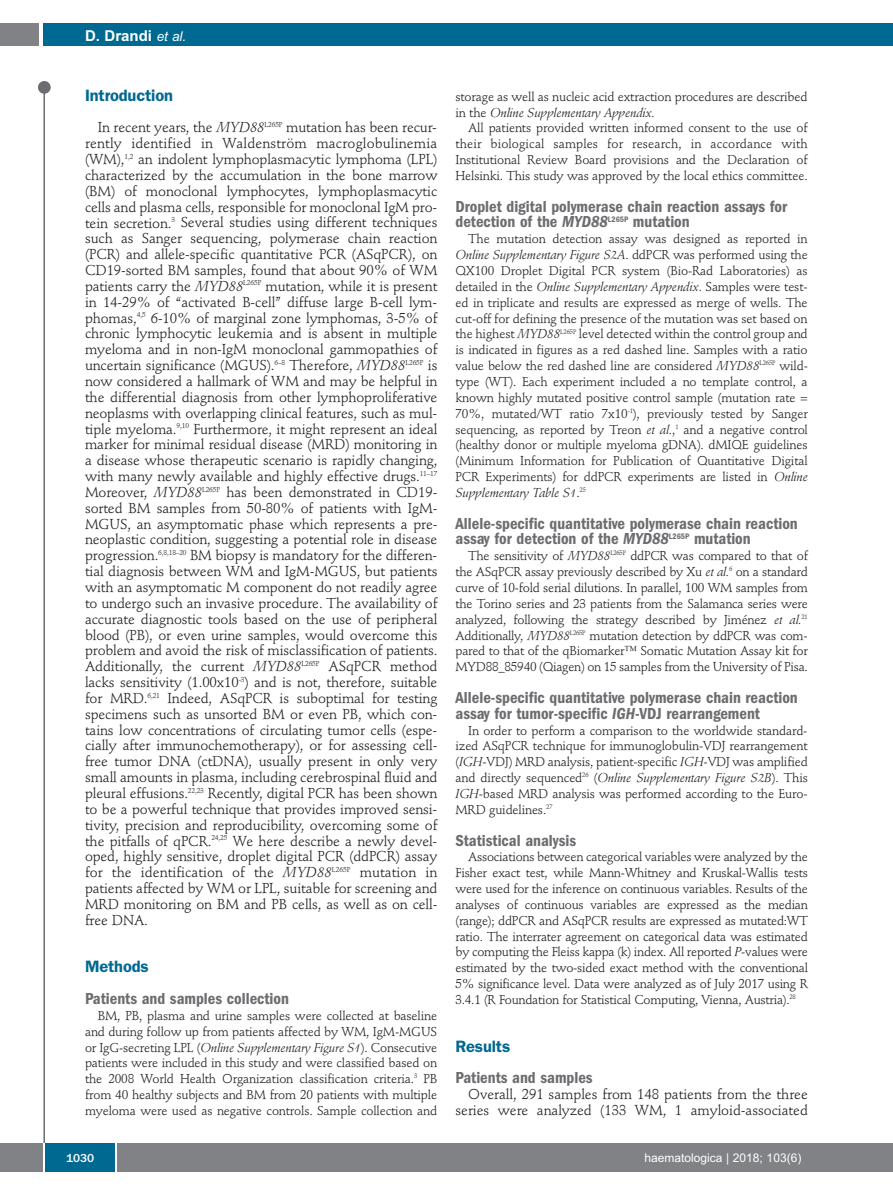
<style>
.page{position:relative;width:893px;height:1191px;background:#fff}
.page>*{position:absolute;margin:0;border:0;box-sizing:border-box;transform-origin:0 0}
.t1{font:600 condensed 16.5px/15.9px "Franklin Gothic";color:#6c6d70}
.t2{font:600 16.5px "Franklin Gothic";letter-spacing:-.01em;color:#006991}
.t3{font:700 15px "Arial";color:#fff}
.t4{font:14.25px/15.9px "Stempel Schneidler";letter-spacing:-.005em;color:#231f20;text-align:justify}
.t5{font:12.75px/15.9px "Stempel Schneidler";letter-spacing:-.015em;color:#231f20;text-align:justify}
.t6{font:12px "Arial";color:#fff}
.t7{font:500 12px "Franklin Gothic";color:#fff}
.s1{font-weight:400;font-style:italic;font-size:13.5px}
.s2{font-style:italic}
</style>
<div class="page">
<div style="left:38px;top:81px;width:13px;height:13px;background:#6c6d70;border-radius:50%"></div>
<hr style="left:43px;top:84px;width:2px;height:1061px;background:#6c6d70">
<div style="left:43px;top:23px;width:850px;height:22px;background:#006991"></div>
<div style="left:0;top:23px;width:39px;height:22px;background:#808285"></div>
<div style="left:0;top:1143px;width:893px;height:28px;background:#808285"></div>
<div style="left:45px;top:1143px;width:71px;height:28px;background:#006991"></div>
<hr style="left:43px;top:1143px;width:2px;height:28px;background:#fff">
<svg style="left:116px;top:1143px;width:1px;height:28px"></svg>
<p class="t3" style="left:85px;top:27px;width:103px">D. Drandi <span class="s1">et al.</span></p>
<p class="t2" style="left:85px;top:89px;width:89px">Introduction</p>
<p class="t4" style="left:85px;top:121px;width:354px;text-indent:13px">In recent years, the <span class="s2">MYD88</span><sup>L265P</sup> mutation has been recur&shy;rently identified in Waldenström macroglobulinemia (WM),<sup>1,2</sup> an indolent lymphoplasmacytic lymphoma (LPL) characterized by the accumulation in the bone marrow (BM) of monoclonal lymphocytes, lymphoplasmacytic cells and plasma cells, responsible for monoclonal IgM pro&shy;tein secretion.<sup>3</sup> Several studies using different techniques such as Sanger sequencing, polymerase chain reaction (PCR) and allele-specific quantitative PCR (ASqPCR), on CD19-sorted BM samples, found that about 90% of WM patients carry the <span class="s2">MYD88</span><sup>L265P</sup> mutation, while it is present in 14-29% of “activated B-cell” diffuse large B-cell lym&shy;phomas,<sup>4,5</sup> 6-10% of marginal zone lymphomas, 3-5% of chronic lymphocytic leukemia and is absent in multiple myeloma and in non-IgM monoclonal gammopathies of uncertain significance (MGUS).<sup>6–8</sup> Therefore, <span class="s2">MYD88</span><sup>L265P</sup> is now considered a hallmark of WM and may be helpful in the differential diagnosis from other lymphoproliferative neoplasms with overlapping clinical features, such as mul&shy;tiple myeloma.<sup>9,10</sup> Furthermore, it might represent an ideal marker for minimal residual disease (MRD) monitoring in a disease whose therapeutic scenario is rapidly changing, with many newly available and highly effective drugs.<sup>11–17<br></sup>Moreover, <span class="s2">MYD88</span><sup>L265P</sup> has been demonstrated in CD19- sorted BM samples from 50-80% of patients with IgM-MGUS, an asymptomatic phase which represents a pre&shy;neoplastic condition, suggesting a potential role in disease progression.<sup>6,8,18–20</sup> BM biopsy is mandatory for the differen&shy;tial diagnosis between WM and IgM-MGUS, but patients with an asymptomatic M component do not readily agree to undergo such an invasive procedure. The availability of accurate diagnostic tools based on the use of peripheral blood (PB), or even urine samples, would overcome this problem and avoid the risk of misclassification of patients.<br>Additionally, the current <span class="s2">MYD88</span><sup>L265P</sup> ASqPCR method lacks sensitivity (1.00x10<sup>-3</sup>) and is not, therefore, suitable for MRD.<sup>6,21</sup> Indeed, ASqPCR is suboptimal for testing specimens such as unsorted BM or even PB, which con&shy;tains low concentrations of circulating tumor cells (espe&shy;cially after immunochemotherapy), or for assessing cell&shy;free tumor DNA (ctDNA), usually present in only very small amounts in plasma, including cerebrospinal fluid and pleural effusions.<sup>22,23</sup> Recently, digital PCR has been shown to be a powerful technique that provides improved sensi&shy;tivity, precision and reproducibility, overcoming some of the pitfalls of qPCR.<sup>24,25</sup> We here describe a newly devel&shy;oped, highly sensitive, droplet digital PCR (ddPCR) assay for the identification of the <span class="s2">MYD88</span><sup>L265P</sup> mutation in patients affected by WM or LPL, suitable for screening and MRD monitoring on BM and PB cells, as well as on cell&shy;free DNA.</p>
<p class="t2" style="left:85px;top:961px;width:65px">Methods</p>
<p class="t1" style="left:85px;top:992px;width:205px">Patients and samples collection</p>
<p class="t5" style="left:85px;top:1008px;width:354px;text-indent:13px">BM, PB, plasma and urine samples were collected at baseline and during follow up from patients affected by WM, IgM-MGUS or IgG-secreting LPL (<span class="s2">Online Supplementary Figure S1</span>). Consecutive patients were included in this study and were classified based on the 2008 World Health Organization classification criteria.<sup>3</sup> PB from 40 healthy subjects and BM from 20 patients with multiple myeloma were used as negative controls. Sample collection and</p>
<p class="t5" style="left:455px;top:90px;width:354px">storage as well as nucleic acid extraction procedures are described in the <span class="s2">Online Supplementary Appendix.</span></p>
<p class="t5" style="left:455px;top:121px;width:354px;text-indent:13px">All patients provided written informed consent to the use of their biological samples for research, in accordance with Institutional Review Board provisions and the Declaration of Helsinki. This study was approved by the local ethics committee.</p>
<p class="t1" style="left:455px;top:199px;width:333px">Droplet digital polymerase chain reaction assays for detection of the <span class="s2">MYD88</span><sup>L265P</sup> mutation</p>
<p class="t5" style="left:455px;top:232px;width:354px;text-indent:13px">The mutation detection assay was designed as reported in <span class="s2">Online Supplementary Figure S2A</span>. ddPCR was performed using the QX100 Droplet Digital PCR system (Bio-Rad Laboratories) as detailed in the <span class="s2">Online Supplementary Appendix</span>. Samples were test&shy;ed in triplicate and results are expressed as merge of wells. The cut-off for defining the presence of the mutation was set based on the highest <span class="s2">MYD88</span><sup>L265P</sup> level detected within the control group and is indicated in figures as a red dashed line. Samples with a ratio value below the red dashed line are considered <span class="s2">MYD88</span><sup>L265P</sup> wild&shy;type (WT). Each experiment included a no template control, a known highly mutated positive control sample (mutation rate = 70%, mutated/WT ratio 7x10<sup>-1</sup>), previously tested by Sanger sequencing, as reported by Treon <span class="s2">et al.</span>,<sup>1</sup> and a negative control (healthy donor or multiple myeloma gDNA). dMIQE guidelines (Minimum Information for Publication of Quantitative Digital PCR Experiments) for ddPCR experiments are listed in <span class="s2">Online Supplementary Table S1</span>.<sup>25</sup></p>
<p class="t1" style="left:455px;top:516px;width:344px">Allele-specific quantitative polymerase chain reaction assay for detection of the <span class="s2">MYD88</span><sup>L265P</sup> mutation</p>
<p class="t5" style="left:455px;top:549px;width:354px;text-indent:13px">The sensitivity of <span class="s2">MYD88</span><sup>L265P</sup> ddPCR was compared to that of the ASqPCR assay previously described by Xu <span class="s2">et al.</span><sup>6</sup> on a standard curve of 10-fold serial dilutions. In parallel, 100 WM samples from the Torino series and 23 patients from the Salamanca series were analyzed, following the strategy described by Jiménez <span class="s2">et al.</span><sup>21<br></sup>Additionally, <span class="s2">MYD88</span><sup>L265P</sup> mutation detection by ddPCR was com&shy;pared to that of the qBiomarker™ Somatic Mutation Assay kit for MYD88_85940 (Qiagen) on 15 samples from the University of Pisa.</p>
<p class="t1" style="left:455px;top:691px;width:344px">Allele-specific quantitative polymerase chain reaction assay for tumor-specific <span class="s2">IGH</span>-VDJ rearrangement</p>
<p class="t5" style="left:455px;top:723px;width:354px;text-indent:13px">In order to perform a comparison to the worldwide standard&shy;ized ASqPCR technique for immunoglobulin-VDJ rearrangement (<span class="s2">IGH</span>-VDJ) MRD analysis, patient-specific <span class="s2">IGH</span>-VDJ was amplified and directly sequenced<sup>26</sup> (<span class="s2">Online Supplementary Figure S2B</span>). This <span class="s2">IGH</span>-based MRD analysis was performed according to the Euro-MRD guidelines.<sup>27</sup></p>
<p class="t1" style="left:455px;top:833px;width:122px">Statistical analysis</p>
<p class="t5" style="left:455px;top:850px;width:354px;text-indent:13px">Associations between categorical variables were analyzed by the Fisher exact test, while Mann-Whitney and Kruskal-Wallis tests were used for the inference on continuous variables. Results of the analyses of continuous variables are expressed as the median (range); ddPCR and ASqPCR results are expressed as mutated:WT ratio. The interrater agreement on categorical data was estimated by computing the Fleiss kappa (k) index. All reported <span class="s2">P</span>-values were estimated by the two-sided exact method with the conventional 5% significance level. Data were analyzed as of July 2017 using R 3.4.1 (R Foundation for Statistical Computing, Vienna, Austria).<sup>28</sup></p>
<p class="t2" style="left:455px;top:1040px;width:56px">Results</p>
<p class="t1" style="left:455px;top:1071px;width:139px">Patients and samples</p>
<p class="t4" style="left:455px;top:1087px;width:354px;text-align:right">Overall, 291 samples from 148 patients from the three series were analyzed (133 WM, 1 amyloid-associated</p>
<p class="t7" style="left:66px;top:1150px;width:30px">1030</p>
<p class="t6" style="left:644px;top:1150px;width:158px">haematologica | 2018; 103(6)</p>
</div>
